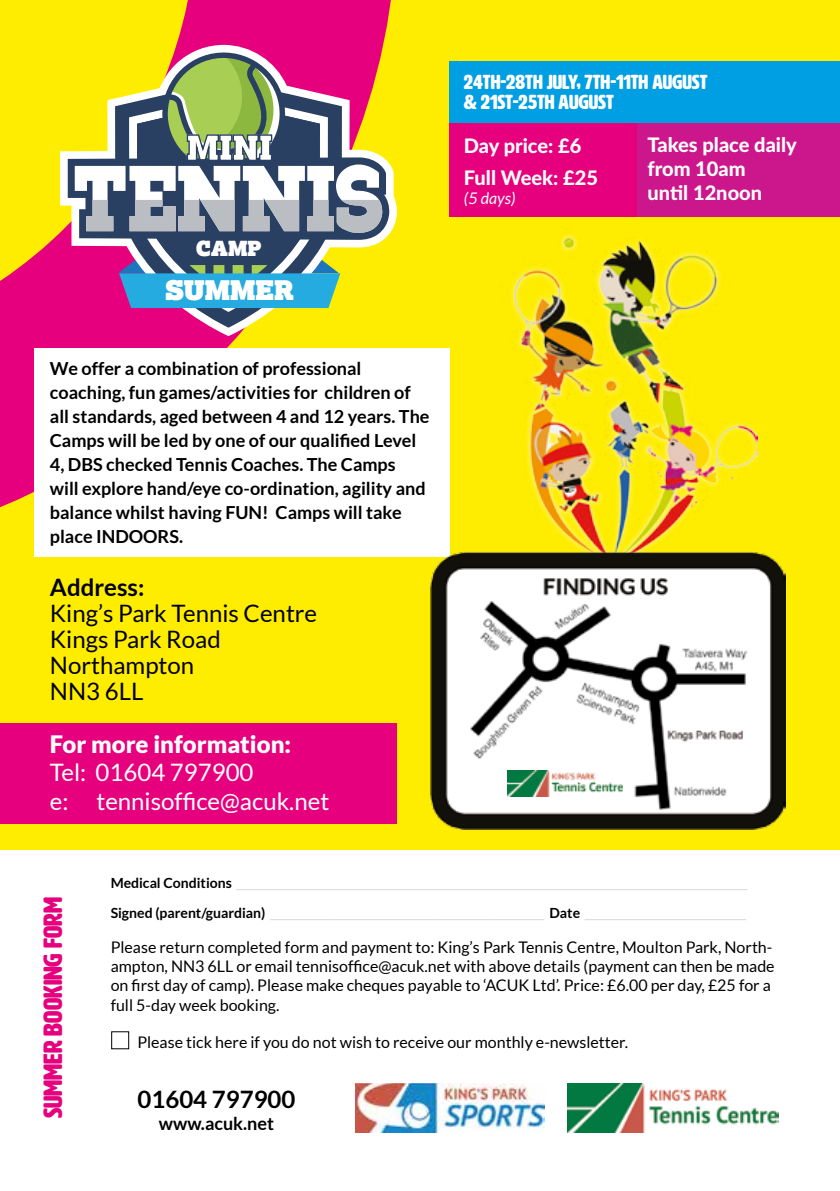
<style>
.page{position:relative;width:840px;height:1191px;background:#fff}
.page>*{position:absolute;margin:0;border:0;box-sizing:border-box;transform-origin:0 0}
.t1{font:34.8px "Lexia Ad";color:#fff}
.t2{font:27.2px "Lexia Ad";color:#fff}
.t3{font:26px "HWT Artz";color:#e6007d}
.t4{font:24px/26px "Lato";color:#000}
.t5{font:24px/28.8px "Lato";color:#fff}
.t6{font:700 24px "Lato";color:#000}
.t7{font:900 24px "Lato";color:#fff}
.t8{font:20.8px "Lexia Ad";color:#fff}
.t9{font:800 20px/24px "Lato";color:#fff}
.t10{font:20px/20px "HWT Artz";color:#fff}
.t11{font:700 18px/24px "Lato";color:#000}
.t12{font:700 17px/30px "Helvetica";color:#d0d0d0}
.t13{font:16px/19.2px "Lato";color:#000}
.t14{font:italic 16px "Lato";color:#fff}
.s1{font-family:"Lato";font-size:14px;color:#000}
</style>
<div class="page">
<div style="left:0;top:0;width:839px;height:874px;background:#ffed00"></div>
<div style="left:449px;top:61px;width:390px;height:62px;background:#009fe3"></div>
<svg style="left:0;top:0;width:396px;height:508px"></svg>
<div style="left:34px;top:349px;width:415px;height:208px;background:#fff"></div>
<div style="left:0;top:850px;width:839px;height:341px;background:#fff"></div>
<img style="left:511px;top:234px;width:246px;height:317px">
<div style="left:111px;top:1031px;width:18px;height:18px;border:1px solid #000"></div>
<img style="left:355px;top:1083px;width:189px;height:49px">
<img style="left:567px;top:1084px;width:210px;height:48px">
<div style="left:0;top:723px;width:396px;height:100px;background:#e6007d"></div>
<img style="left:430px;top:551px;width:355px;height:279px">
<div style="left:449px;top:123px;width:390px;height:94px;background:#e6007d"></div>
<div style="left:637px;top:123px;width:202px;height:94px;background:#cc178c"></div>
<img style="left:507px;top:770px;width:115px;height:27px">
<svg style="left:60px;top:45px;width:337px;height:291px"></svg>
<svg style="left:115px;top:308px;width:227px;height:20px"></svg>
<svg style="left:68px;top:45px;width:321px;height:263px"></svg>
<h1 class="t1" style="left:186px;top:129px;width:87px">MINI</h1>
<h3 class="t8" style="left:196px;top:238px;width:66px">CAMP</h3>
<h2 class="t2" style="left:165px;top:276px;width:130px">SUMMER</h2>
<p class="t11" style="left:50px;top:356px;width:381px">We offer a combination of professional coaching, fun games/activities for children of all standards, aged between 4 and 12 years. The Camps will be led by one of our qualified Level 4, DBS checked Tennis Coaches. The Camps<br>will explore hand/eye co-ordination, agility and balance whilst having FUN! Camps will take place INDOORS.</p>
<h3 class="t6" style="left:50px;top:574px;width:96px">Address:</h3>
<h3 class="t4" style="left:50px;top:600px;width:268px">King’s Park Tennis Centre<br>Kings Park Road<br>Northampton<br>NN3 6LL</h3>
<h3 class="t7" style="left:50px;top:730px;width:243px">For more information:</h3>
<h3 class="t5" style="left:50px;top:758px;width:281px">Tel: 01604 797900<br>e: tennisoffice@acuk.net</h3>
<p class="t10" style="left:463px;top:73px;width:245px">24TH-28TH JULY, 7TH-11TH AUGUST &amp; 21ST-25TH AUGUST</p>
<p class="t9" style="left:463px;top:128px;width:135px;line-height:32px">Day price: £6<br>Full Week: £25</p>
<p class="t14" style="left:463px;top:189px;width:53px">(5 days)</p>
<p class="t9" style="left:647px;top:132px;width:151px">Takes place daily from 10am<br>until 12noon</p>
<h3 class="t3" style="left:39px;top:1118px;width:223px;rotate:-90deg">SUMMER BOOKING FORM</h3>
<p class="t12" style="left:111px;top:866px;width:638px"><span class="s1">Medical Conditions</span> ______________________________________________________<br><span class="s1">Signed (parent/guardian)</span> _____________________________ <span class="s1">Date</span> _________________</p>
<p class="t13" style="left:111px;top:937px;width:665px">Please return completed form and payment to: King’s Park Tennis Centre, Moulton Park, North&shy;ampton, NN3 6LL or email tennisoffice@acuk.net with above details (payment can then be made on first day of camp). Please make cheques payable to ‘ACUK Ltd’. Price: £6.00 per day, £25 for a full 5-day week booking.</p>
<p class="t13" style="left:137px;top:1032px;width:492px">Please tick here if you do not wish to receive our monthly e-newsletter.</p>
<h3 class="t6" style="left:137px;top:1085px;width:159px">01604 797900</h3>
<p class="t11" style="left:159px;top:1111px;width:117px">www.acuk.net</p>
</div>
